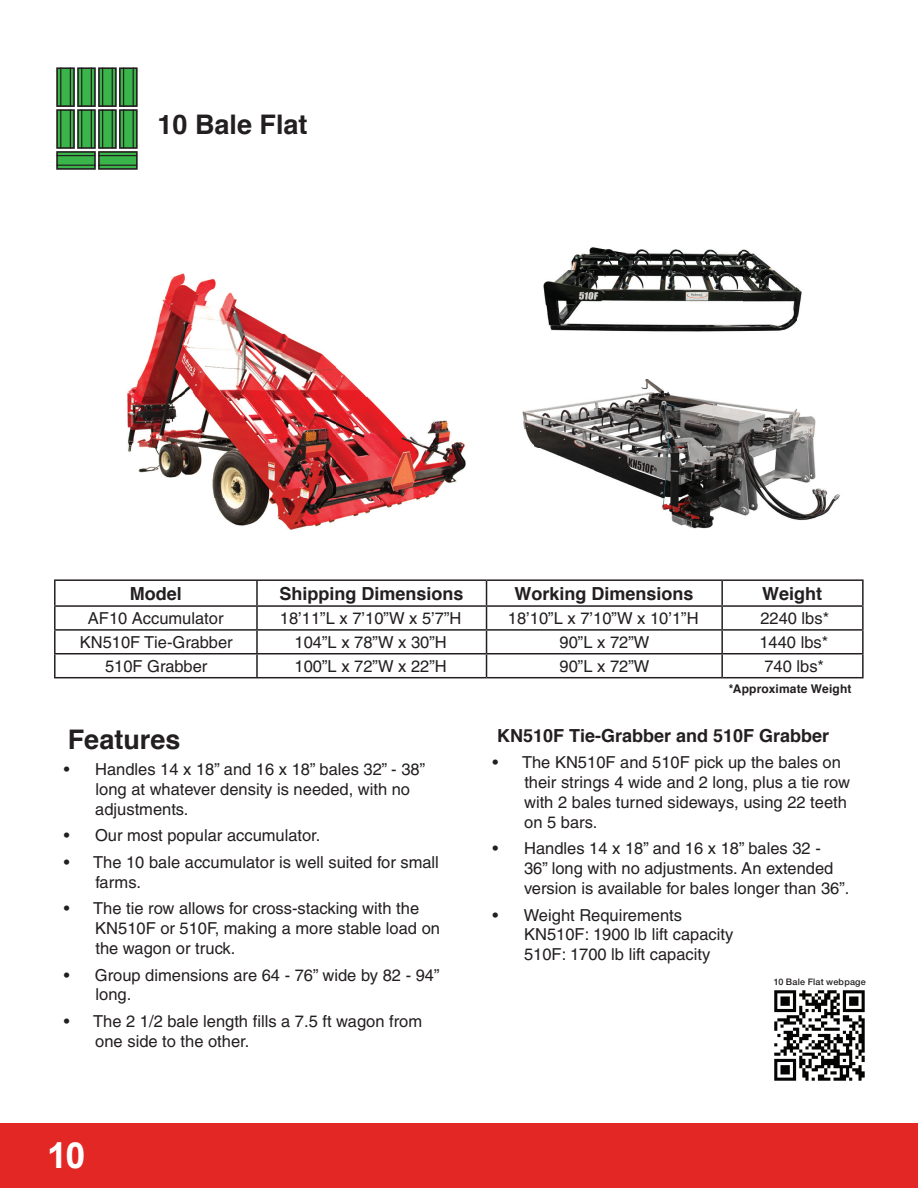
<style>
.page{position:relative;width:918px;height:1188px;background:#fff}
.page>*{position:absolute;margin:0;border:0;box-sizing:border-box;transform-origin:0 0}
.t1{font:700 36px "Arial";color:#fff}
.t2{font:700 27px "Helvetica";color:#231f20}
.t3{font:700 18px "Helvetica";color:#231f20}
.t4{font:16.5px/19.8px "Helvetica";color:#231f20}
.t5{font:700 12px "Helvetica";letter-spacing:.015em;color:#231f20}
.t6{font:500 9px "Helvetica Neue";letter-spacing:.025em;color:#231f20}
</style>
<div class="page">
<div style="left:0;top:1124px;width:918px;height:64px;background:#e22725"></div>
<svg style="left:56px;top:67px;width:82px;height:103px;background:#4c8f54"></svg>
<hr style="left:98px;top:155px;width:39px;height:1px;background:#231f20">
<hr style="left:98px;top:165px;width:39px;height:1px;background:#231f20">
<img style="left:165px;top:273px;width:68px;height:23px">
<img style="left:127px;top:296px;width:339px;height:234px">
<img style="left:534px;top:379px;width:276px;height:150px">
<img style="left:810px;top:416px;width:30px;height:104px">
<img style="left:522px;top:410px;width:12px;height:35px">
<img style="left:797px;top:287px;width:5px;height:32px">
<img style="left:543px;top:247px;width:254px;height:85px">
<hr style="left:54px;top:579px;width:203px;height:2px;background:#231f20">
<hr style="left:54px;top:581px;width:2px;height:24px;background:#231f20">
<hr style="left:257px;top:579px;width:230px;height:2px;background:#231f20">
<hr style="left:256px;top:581px;width:2px;height:24px;background:#231f20">
<hr style="left:487px;top:579px;width:235px;height:2px;background:#231f20">
<hr style="left:722px;top:579px;width:142px;height:2px;background:#231f20">
<hr style="left:721px;top:581px;width:2px;height:24px;background:#231f20">
<hr style="left:862px;top:581px;width:2px;height:24px;background:#231f20">
<hr style="left:54px;top:605px;width:203px;height:2px;background:#231f20">
<hr style="left:54px;top:607px;width:2px;height:22px;background:#231f20">
<hr style="left:257px;top:605px;width:230px;height:2px;background:#231f20">
<hr style="left:256px;top:607px;width:2px;height:22px;background:#231f20">
<hr style="left:487px;top:605px;width:235px;height:2px;background:#231f20">
<hr style="left:722px;top:605px;width:142px;height:2px;background:#231f20">
<hr style="left:721px;top:607px;width:2px;height:22px;background:#231f20">
<hr style="left:862px;top:607px;width:2px;height:22px;background:#231f20">
<hr style="left:54px;top:629px;width:203px;height:2px;background:#231f20">
<hr style="left:54px;top:631px;width:2px;height:22px;background:#231f20">
<hr style="left:257px;top:629px;width:230px;height:2px;background:#231f20">
<hr style="left:256px;top:631px;width:2px;height:22px;background:#231f20">
<hr style="left:487px;top:629px;width:235px;height:2px;background:#231f20">
<hr style="left:722px;top:629px;width:142px;height:2px;background:#231f20">
<hr style="left:721px;top:631px;width:2px;height:22px;background:#231f20">
<hr style="left:862px;top:631px;width:2px;height:22px;background:#231f20">
<hr style="left:54px;top:653px;width:203px;height:1px;background:#231f20">
<hr style="left:54px;top:654px;width:2px;height:23px;background:#231f20">
<hr style="left:257px;top:653px;width:230px;height:1px;background:#231f20">
<hr style="left:256px;top:654px;width:2px;height:23px;background:#231f20">
<hr style="left:487px;top:653px;width:235px;height:1px;background:#231f20">
<svg style="left:486px;top:581px;width:1px;height:96px"></svg>
<hr style="left:722px;top:653px;width:142px;height:1px;background:#231f20">
<hr style="left:721px;top:654px;width:2px;height:23px;background:#231f20">
<hr style="left:862px;top:654px;width:2px;height:23px;background:#231f20">
<hr style="left:54px;top:677px;width:203px;height:1px;background:#231f20">
<hr style="left:257px;top:677px;width:230px;height:1px;background:#231f20">
<hr style="left:487px;top:677px;width:235px;height:1px;background:#231f20">
<hr style="left:722px;top:677px;width:142px;height:1px;background:#231f20">
<img style="left:774px;top:990px;width:91px;height:91px">
<h2 class="t2" style="left:158px;top:108px;width:152px">10 Bale Flat</h2>
<p class="t3" style="left:130px;top:582px;width:54px">Model</p>
<p class="t3" style="left:280px;top:582px;width:186px">Shipping Dimensions</p>
<p class="t3" style="left:514px;top:582px;width:181px">Working Dimensions</p>
<p class="t3" style="left:762px;top:582px;width:61px">Weight</p>
<p class="t4" style="left:88px;top:608px;width:137px">AF10 Accumulator</p>
<p class="t4" style="left:280px;top:608px;width:183px">18’11”L x 7’10”W x 5’7”H</p>
<p class="t4" style="left:508px;top:608px;width:192px">18’10”L x 7’10”W x 10’1”H</p>
<p class="t4" style="left:760px;top:608px;width:70px">2240 lbs*</p>
<p class="t4" style="left:80px;top:632px;width:154px">KN510F Tie-Grabber</p>
<p class="t4" style="left:295px;top:632px;width:154px">104”L x 78”W x 30”H</p>
<p class="t4" style="left:560px;top:632px;width:91px">90”L x 72”W</p>
<p class="t4" style="left:759px;top:632px;width:70px">1440 lbs*</p>
<p class="t4" style="left:105px;top:656px;width:104px">510F Grabber</p>
<p class="t4" style="left:295px;top:656px;width:154px">100”L x 72”W x 22”H</p>
<p class="t4" style="left:560px;top:656px;width:91px">90”L x 72”W</p>
<p class="t4" style="left:764px;top:656px;width:61px">740 lbs*</p>
<h2 class="t2" style="left:68px;top:722px;width:114px">Features</h2>
<p class="t4" style="left:95px;top:760px;width:331px;text-indent:-32px">• Handles 14 x 18” and 16 x 18” bales 32” - 38” long at whatever density is needed, with no adjustments.</p>
<p class="t4" style="left:64px;top:826px;width:258px">• Our most popular accumulator.</p>
<p class="t4" style="left:95px;top:852px;width:345px;text-indent:-32px">• The 10 bale accumulator is well suited for small farms.</p>
<p class="t4" style="left:95px;top:899px;width:346px;text-indent:-32px">• The tie row allows for cross-stacking with the<br>KN510F or 510F, making a more stable load on the wagon or truck.</p>
<p class="t4" style="left:96px;top:965px;width:346px;text-indent:-32px">• Group dimensions are 64 - 76” wide by 82 - 94” long.</p>
<p class="t4" style="left:95px;top:1011px;width:328px;text-indent:-32px">• The 2 1/2 bale length fills a 7.5 ft wagon from one side to the other.</p>
<h1 class="t1" style="left:47px;top:1130px;width:40px">10</h1>
<p class="t5" style="left:729px;top:682px;width:124px">*Approximate Weight</p>
<p class="t3" style="left:497px;top:724px;width:334px">KN510F Tie-Grabber and 510F Grabber</p>
<p class="t4" style="left:524px;top:753px;width:327px;text-indent:-32px">• The KN510F and 510F pick up the bales on their strings 4 wide and 2 long, plus a tie row with 2 bales turned sideways, using 22 teeth on 5 bars.</p>
<p class="t4" style="left:524px;top:839px;width:327px;text-indent:-31px">• Handles 14 x 18” and 16 x 18” bales 32 -<br>36” long with no adjustments. An extended version is available for bales longer than 36”.</p>
<p class="t4" style="left:524px;top:905px;width:211px;text-indent:-31px">• Weight Requirements<br>KN510F: 1900 lb lift capacity<br>510F: 1700 lb lift capacity</p>
<p class="t6" style="left:774px;top:975px;width:94px">10 Bale Flat webpage</p>
</div>
